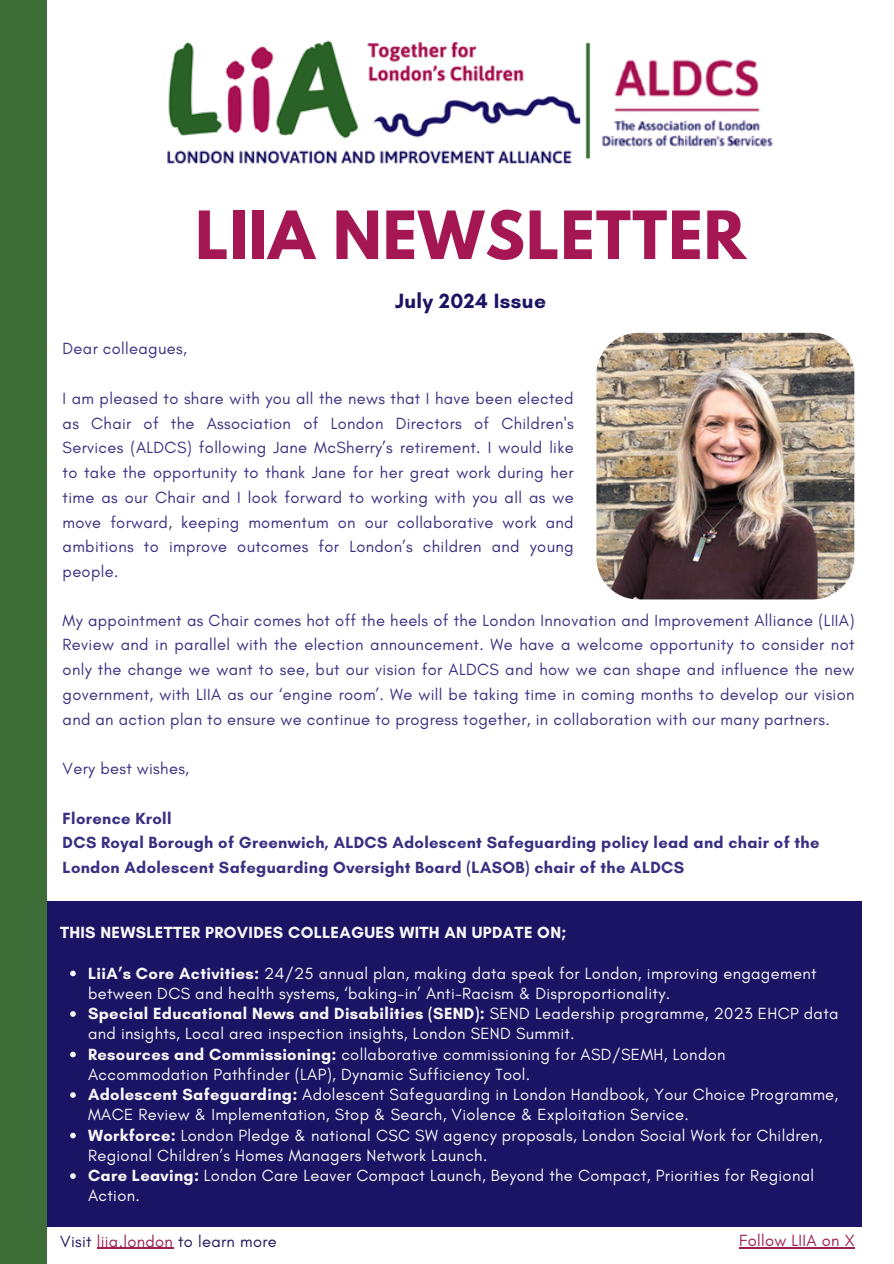
<style>
.page{position:relative;width:894px;height:1264px;background:#fff}
.page>*{position:absolute;margin:0;border:0;box-sizing:border-box;transform-origin:0 0}
.t1{font:700 58.8px "League Spartan";letter-spacing:.02em;color:#a41752}
.t2{font:700 21px "Glacial Indifference";letter-spacing:.02em;color:#1b1464}
.t3{font:16.5px/24.8px "Glacial Indifference";letter-spacing:.02em;color:#383082;text-align:justify}
.t4{font:16.5px/20.2px "Glacial Indifference";letter-spacing:.02em;color:#f9f8f9}
.t5{font:700 16.5px/24.8px "Glacial Indifference";letter-spacing:.02em;color:#383082}
.t6{font:700 16.5px "Glacial Indifference";letter-spacing:.02em;color:#f9f8f9}
.t7{font:16.5px "Glacial Indifference";letter-spacing:.02em;color:#21185e}
.t8{font:16.5px "Glacial Indifference";letter-spacing:.02em;color:#9c2151}
.s1{font-weight:700}
.s2{color:#9c2151}
</style>
<div class="page">
<div style="left:23px;top:901px;width:837px;height:324px;background:#1b1464"></div>
<div style="left:0;top:0;width:46px;height:1263px;background:#3d6e38"></div>
<img style="left:167px;top:40px;width:606px;height:124px">
<hr style="left:97px;top:1247px;width:76px;height:1px;background:#9c2151">
<hr style="left:738px;top:1246px;width:116px;height:2px;background:#9c2151">
<img style="left:596px;top:332px;width:259px;height:268px">
<svg style="left:70px;top:970px;width:6px;height:6px"></svg>
<svg style="left:70px;top:1011px;width:6px;height:5px"></svg>
<svg style="left:70px;top:1051px;width:6px;height:6px"></svg>
<svg style="left:70px;top:1092px;width:6px;height:5px"></svg>
<svg style="left:70px;top:1132px;width:6px;height:6px"></svg>
<svg style="left:70px;top:1173px;width:6px;height:5px"></svg>
<p class="t1" style="left:195px;top:206px;width:552px">LIIA NEWSLETTER</p>
<h2 class="t2" style="left:395px;top:288px;width:153px">July 2024 Issue</h2>
<p class="t3" style="left:63px;top:336px;width:126px">Dear colleagues,</p>
<p class="t3" style="left:63px;top:386px;width:512px">I am pleased to share with you all the news that I have been elected as Chair of the Association of London Directors of Children's Services (ALDCS) following Jane McSherry’s retirement. I would like to take the opportunity to thank Jane for her great work during her time as our Chair and I look forward to working with you all as we move forward, keeping momentum on our collaborative work and ambitions to improve outcomes for London’s children and young people.</p>
<p class="t3" style="left:63px;top:607px;width:793px">My appointment as Chair comes hot off the heels of the London Innovation and Improvement Alliance (LIIA)<br>Review and in parallel with the election announcement. We have a welcome opportunity to consider not only the change we want to see, but our vision for ALDCS and how we can shape and influence the new government, with LIIA as our ‘engine room’. We will be taking time in coming months to develop our vision and an action plan to ensure we continue to progress together, in collaboration with our many partners.</p>
<h4 class="t3" style="left:63px;top:756px;width:128px">Very best wishes,</h4>
<p class="t5" style="left:63px;top:805px;width:758px">Florence Kroll<br>DCS Royal Borough of Greenwich, ALDCS Adolescent Safeguarding policy lead and chair of the<br>London Adolescent Safeguarding Oversight Board (LASOB) chair of the ALDCS</p>
<h3 class="t6" style="left:60px;top:922px;width:508px">THIS NEWSLETTER PROVIDES COLLEAGUES WITH AN UPDATE ON;</h3>
<p class="t4" style="left:88px;top:962px;width:729px"><span class="s1">LiiA’s Core Activities:</span> 24/25 annual plan, making data speak for London, improving engagement between DCS and health systems, ‘baking-in’ Anti-Racism &amp; Disproportionality.</p>
<p class="t4" style="left:88px;top:1003px;width:751px"><span class="s1">Special Educational News and Disabilities (SEND):</span> SEND Leadership programme, 2023 EHCP data and insights, Local area inspection insights, London SEND Summit.</p>
<p class="t4" style="left:88px;top:1043px;width:638px"><span class="s1">Resources and Commissioning:</span> collaborative commissioning for ASD/SEMH, London<br>Accommodation Pathfinder (LAP), Dynamic Sufficiency Tool.</p>
<p class="t4" style="left:88px;top:1084px;width:751px"><span class="s1">Adolescent Safeguarding:</span> Adolescent Safeguarding in London Handbook, Your Choice Programme,<br>MACE Review &amp; Implementation, Stop &amp; Search, Violence &amp; Exploitation Service.</p>
<p class="t4" style="left:88px;top:1124px;width:736px"><span class="s1">Workforce:</span> London Pledge &amp; national CSC SW agency proposals, London Social Work for Children,<br>Regional Children’s Homes Managers Network Launch.</p>
<p class="t4" style="left:88px;top:1165px;width:727px"><span class="s1">Care Leaving:</span> London Care Leaver Compact Launch, Beyond the Compact, Priorities for Regional<br>Action.</p>
<h1 class="t7" style="left:60px;top:1230px;width:218px">Visit <span class="s2">liia.london</span> to learn more</h1>
<p class="t8" style="left:738px;top:1230px;width:117px">Follow LIIA on X</p>
</div>
